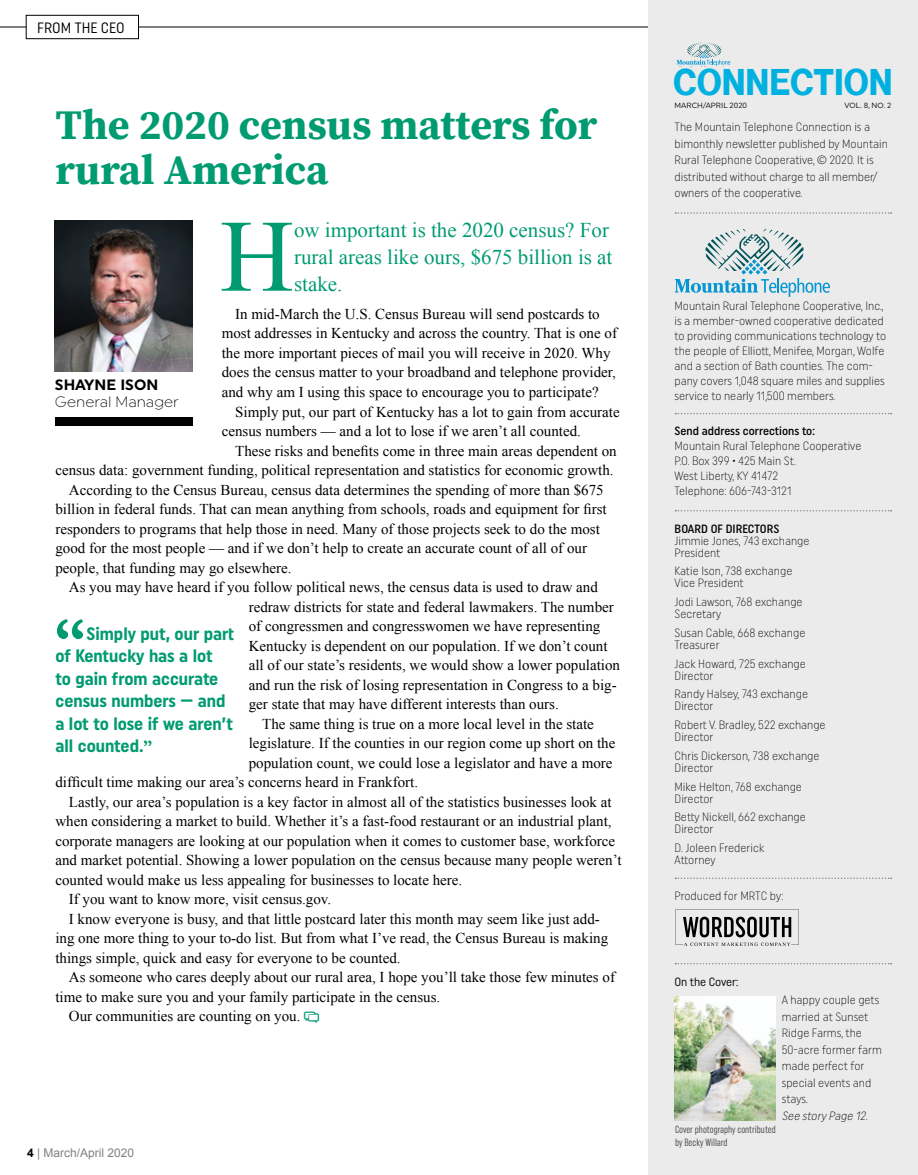
<style>
.page{position:relative;width:918px;height:1175px;background:#fff}
.page>*{position:absolute;margin:0;border:0;box-sizing:border-box;transform-origin:0 0}
.t1{font:102.6px "Times New Roman";color:#009b71}
.t2{font:700 63px "Garamond";color:#009b71}
.t3{font:700 42px/45px "Source Serif Pro";color:#009b71}
.t4{font:36.15px "N Haas Grotesk DS Pro 75 Bd";letter-spacing:.015em;color:#00b1e0;scale:.9 1}
.t5{font:21px/27px "Times New Roman";color:#009b71}
.t6{font:700 18px/22.5px "Uniform Condensed";color:#009b71}
.t7{font:15px/19.5px "Times New Roman";color:#000}
.t8{font:300 15px "Uniform";color:#000}
.t9{font:15px "Uniform Condensed";color:#000}
.t10{font:700 15px "Uniform";color:#000}
.t11{font:300 12px/12px "Uniform Condensed";color:#000}
.t12{font:500 12px "Uniform Condensed";color:#000}
.t13{font:12px "Arial";color:#808285}
.t14{font:italic 300 12px "Uniform Condensed";color:#000}
.t15{font:12px "Uniform Condensed";letter-spacing:-.01em;color:#000}
.t16{font:extra-condensed 10.5px/12.3px "Uniform";color:#4d4d4f}
.t17{font:7.5px "Uniform";color:#000}
.s1{font-family:"Garamond"}
.s2{font-weight:700;color:#000}
</style>
<div class="page">
<img style="left:55px;top:221px;width:138px;height:150px">
<div style="left:26px;top:15px;width:113px;height:24px;border:1px solid #000"></div>
<svg style="left:0;top:27px;width:26px;height:1px"></svg>
<hr style="left:139px;top:27px;width:510px;height:1px;background:#000">
<div style="left:648px;top:0;width:270px;height:1174px;background:#ebebec"></div>
<svg style="left:675px;top:212px;width:216px;height:2px"></svg>
<svg style="left:675px;top:413px;width:216px;height:1px"></svg>
<svg style="left:675px;top:877px;width:216px;height:2px"></svg>
<svg style="left:675px;top:963px;width:216px;height:1px"></svg>
<div style="left:55px;top:417px;width:138px;height:8px;background:#000"></div>
<svg style="left:675px;top:229px;width:155px;height:68px"></svg>
<svg style="left:675px;top:510px;width:216px;height:1px"></svg>
<svg style="left:675px;top:909px;width:124px;height:37px"></svg>
<img style="left:675px;top:996px;width:100px;height:124px">
<svg style="left:677px;top:43px;width:53px;height:23px"></svg>
<p class="t9" style="left:37px;top:19px;width:89px">FROM THE CEO</p>
<h3 class="t3" style="left:55px;top:102px;width:544px">The 2020 census matters for rural America</h3>
<h1 class="t1" style="left:220px;top:187px;width:76px">H</h1>
<h3 class="t5" style="left:294px;top:216px;width:320px">ow important is the 2020 census? For rural areas like ours, $675 billion is at stake.</h3>
<p class="t7" style="left:222px;top:304px;width:397px;text-indent:14px">In mid-March the U.S. Census Bureau will send postcards to most addresses in Kentucky and across the country. That is one of the more important pieces of mail you will receive in 2020. Why does the census matter to your broadband and telephone provider, and why am I using this space to encourage you to participate?</p>
<p class="t7" style="left:222px;top:401px;width:400px;text-indent:14px">Simply put, our part of Kentucky has a lot to gain from accurate census numbers — and a lot to lose if we aren’t all counted.</p>
<p class="t7" style="left:235px;top:440px;width:383px">These risks and benefits come in three main areas dependent on</p>
<p class="t7" style="left:55px;top:460px;width:560px">census data: government funding, political representation and statistics for economic growth.</p>
<p class="t7" style="left:69px;top:479px;width:536px">According to the Census Bureau, census data determines the spending of more than $675</p>
<p class="t7" style="left:55px;top:499px;width:553px">billion in federal funds. That can mean anything from schools, roads and equipment for first</p>
<p class="t7" style="left:55px;top:518px;width:546px">responders to programs that help those in need. Many of those projects seek to do the most</p>
<p class="t7" style="left:55px;top:538px;width:533px">good for the most people — and if we don’t help to create an accurate count of all of our</p>
<p class="t7" style="left:55px;top:557px;width:238px">people, that funding may go elsewhere.</p>
<p class="t7" style="left:69px;top:577px;width:531px">As you may have heard if you follow political news, the census data is used to draw and</p>
<p class="t7" style="left:249px;top:596px;width:367px">redraw districts for state and federal lawmakers. The number</p>
<p class="t7" style="left:249px;top:616px;width:353px">of congressmen and congresswomen we have representing</p>
<p class="t7" style="left:249px;top:635px;width:360px">Kentucky is dependent on our population. If we don’t count</p>
<p class="t7" style="left:249px;top:655px;width:373px">all of our state’s residents, we would show a lower population</p>
<p class="t7" style="left:249px;top:674px;width:369px">and run the risk of losing representation in Congress to a big-</p>
<p class="t7" style="left:249px;top:694px;width:312px">ger state that may have different interests than ours.</p>
<p class="t7" style="left:262px;top:713px;width:333px">The same thing is true on a more local level in the state</p>
<p class="t7" style="left:249px;top:733px;width:368px">legislature. If the counties in our region come up short on the</p>
<p class="t7" style="left:249px;top:752px;width:365px">population count, we could lose a legislator and have a more</p>
<p class="t7" style="left:55px;top:772px;width:364px">difficult time making our area’s concerns heard in Frankfort.</p>
<p class="t7" style="left:69px;top:791px;width:544px">Lastly, our area’s population is a key factor in almost all of the statistics businesses look at</p>
<p class="t7" style="left:55px;top:811px;width:558px">when considering a market to build. Whether it’s a fast-food restaurant or an industrial plant,</p>
<p class="t7" style="left:55px;top:830px;width:561px">corporate managers are looking at our population when it comes to customer base, workforce</p>
<p class="t7" style="left:55px;top:850px;width:568px">and market potential. Showing a lower population on the census because many people weren’t</p>
<p class="t7" style="left:55px;top:869px;width:409px">counted would make us less appealing for businesses to locate here.</p>
<p class="t7" style="left:69px;top:889px;width:264px">If you want to know more, visit census.gov.</p>
<p class="t7" style="left:69px;top:908px;width:532px">I know everyone is busy, and that little postcard later this month may seem like just add-</p>
<p class="t7" style="left:55px;top:928px;width:554px">ing one more thing to your to-do list. But from what I’ve read, the Census Bureau is making</p>
<p class="t7" style="left:55px;top:947px;width:347px">things simple, quick and easy for everyone to be counted.</p>
<p class="t7" style="left:69px;top:967px;width:548px">As someone who cares deeply about our rural area, I hope you’ll take those few minutes of</p>
<p class="t7" style="left:55px;top:986px;width:386px">time to make sure you and your family participate in the census.</p>
<p class="t7" style="left:69px;top:1006px;width:233px">Our communities are counting on you.</p>
<p class="t10" style="left:55px;top:376px;width:105px">SHAYNE ISON</p>
<p class="t8" style="left:55px;top:393px;width:125px">General Manager</p>
<h2 class="t2" style="left:54px;top:597px;width:32px">“</h2>
<p class="t6" style="left:56px;top:622px;width:180px;text-indent:31px">Simply put, our part of Kentucky has a lot<br>to gain from accurate census numbers — and a lot to lose if we aren’t all counted.<span class="s1">”</span></p>
<p class="t13" style="left:27px;top:1144px;width:109px"><span class="s2">4</span> | March/April 2020</p>
<h3 class="t4" style="left:674px;top:61px;width:245px">CONNECTION</h3>
<p class="t17" style="left:675px;top:101px;width:74px">MARCH/APRIL 2020</p>
<p class="t17" style="left:844px;top:101px;width:48px">VOL. 8, NO. 2</p>
<p class="t11" style="left:675px;top:119px;width:215px;line-height:16.5px">The Mountain Telephone Connection is a bimonthly newsletter published by Mountain Rural Telephone Cooperative, © 2020. It is distributed without charge to all member/ owners of the cooperative.</p>
<p class="t11" style="left:675px;top:298px;width:213px;line-height:15px">Mountain Rural Telephone Cooperative, Inc., is a member-owned cooperative dedicated to providing communications technology to the people of Elliott, Menifee, Morgan, Wolfe and a section of Bath counties. The com&shy;pany covers 1,048 square miles and supplies service to nearly 11,500 members.</p>
<p class="t12" style="left:675px;top:424px;width:142px">Send address corrections to:</p>
<p class="t11" style="left:675px;top:438px;width:188px;line-height:15px">Mountain Rural Telephone Cooperative<br>P.O. Box 399 • 425 Main St.<br>West Liberty, KY 41472<br>Telephone: 606-743-3121</p>
<p class="t12" style="left:675px;top:521px;width:106px">BOARD OF DIRECTORS</p>
<p class="t11" style="left:675px;top:534px;width:136px">Jimmie Jones, 743 exchange<br>President</p>
<p class="t11" style="left:675px;top:565px;width:119px">Katie Ison, 738 exchange<br>Vice President</p>
<p class="t11" style="left:675px;top:595px;width:130px">Jodi Lawson, 768 exchange<br>Secretary</p>
<p class="t11" style="left:675px;top:626px;width:132px">Susan Cable, 668 exchange<br>Treasurer</p>
<p class="t11" style="left:675px;top:657px;width:133px">Jack Howard, 725 exchange<br>Director</p>
<p class="t11" style="left:675px;top:688px;width:135px">Randy Halsey, 743 exchange<br>Director</p>
<p class="t11" style="left:675px;top:718px;width:153px">Robert V. Bradley, 522 exchange<br>Director</p>
<p class="t11" style="left:675px;top:749px;width:147px">Chris Dickerson, 738 exchange<br>Director</p>
<p class="t11" style="left:675px;top:780px;width:129px">Mike Helton, 768 exchange<br>Director</p>
<p class="t11" style="left:675px;top:811px;width:133px">Betty Nickell, 662 exchange<br>Director</p>
<p class="t11" style="left:675px;top:841px;width:91px">D. Joleen Frederick<br>Attorney</p>
<p class="t11" style="left:675px;top:889px;width:110px">Produced for MRTC by:</p>
<p class="t15" style="left:675px;top:974px;width:65px">On the Cover:</p>
<p class="t11" style="left:782px;top:991px;width:102px;line-height:16.5px">A happy couple gets married at Sunset<br>Ridge Farms, the<br>50-acre former farm made perfect for special events and stays.</p>
<p class="t14" style="left:782px;top:1108px;width:90px">See story Page 12.</p>
<p class="t16" style="left:675px;top:1123px;width:102px">Cover photography contributed by Becky Willard</p>
</div>
